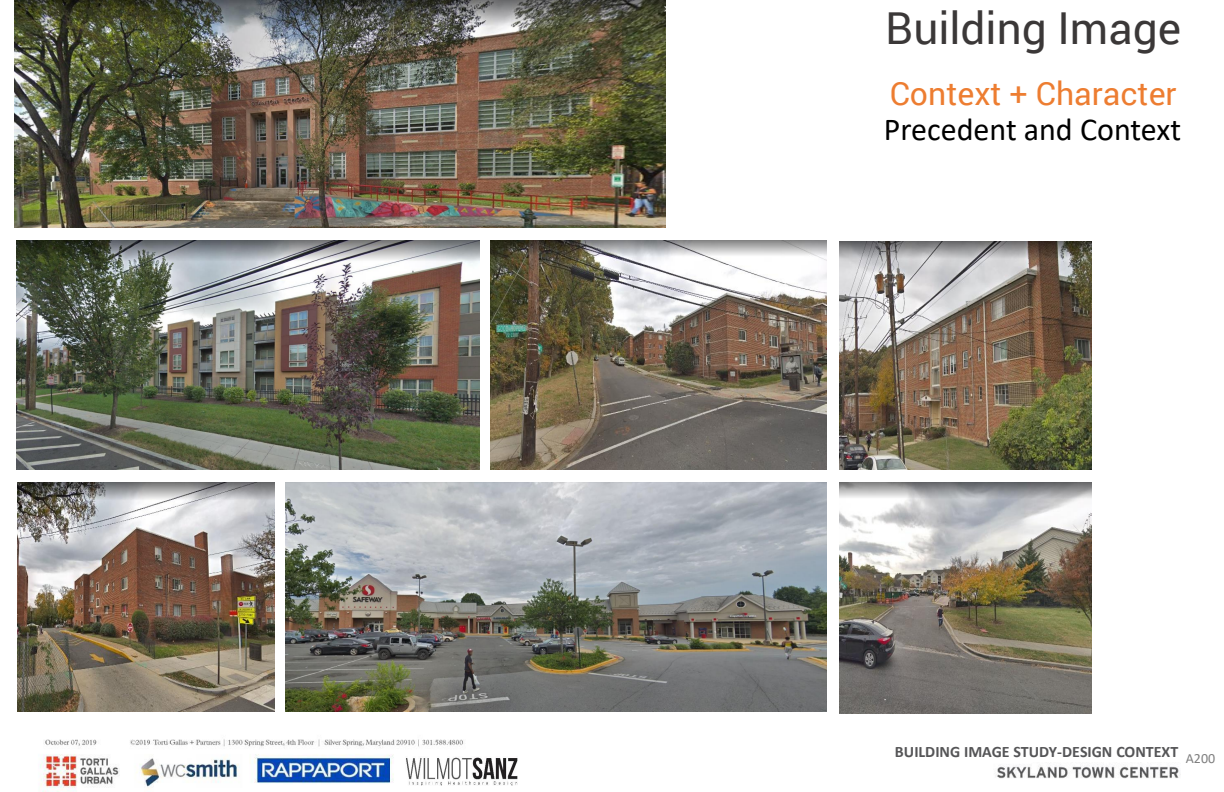
<style>
.page{position:relative;width:1224px;height:792px;background:#fff}
.page>*{position:absolute;margin:0;border:0;box-sizing:border-box;transform-origin:0 0}
.t1{font:44px "Roboto";color:#3b3838}
.t2{font:32px "Calibri";color:#000}
.t3{font:32px "Roboto";color:#ed7d31}
.t4{font:700 16px "Calibri";color:#555557}
.t5{font:14px "Calibri";color:#7f7f7f}
</style>
<div class="page">
<img style="left:14px;top:15px;width:1167px;height:777px">
<div style="left:1026px;top:741px;width:162px;height:21px;background:#fff"></div>
<img style="left:405px;top:756px;width:112px;height:29px">
<img style="left:839px;top:242px;width:253px;height:227px">
<img style="left:839px;top:483px;width:253px;height:230px">
<img style="left:490px;top:240px;width:336px;height:229px">
<img style="left:17px;top:483px;width:257px;height:229px">
<img style="left:15px;top:0;width:651px;height:227px">
<img style="left:286px;top:483px;width:540px;height:229px">
<img style="left:17px;top:240px;width:462px;height:230px">
<h1 class="t1" style="left:885px;top:-2px;width:297px">Building Image</h1>
<h1 class="t3" style="left:890px;top:72px;width:288px">Context + Character</h1>
<p class="t2" style="left:884px;top:116px;width:299px">Precedent and Context</p>
<p class="t4" style="left:895px;top:745px;width:285px">BUILDING IMAGE STUDY-DESIGN CONTEXT</p>
<p class="t5" style="left:1186px;top:752px;width:31px">A200</p>
</div>
